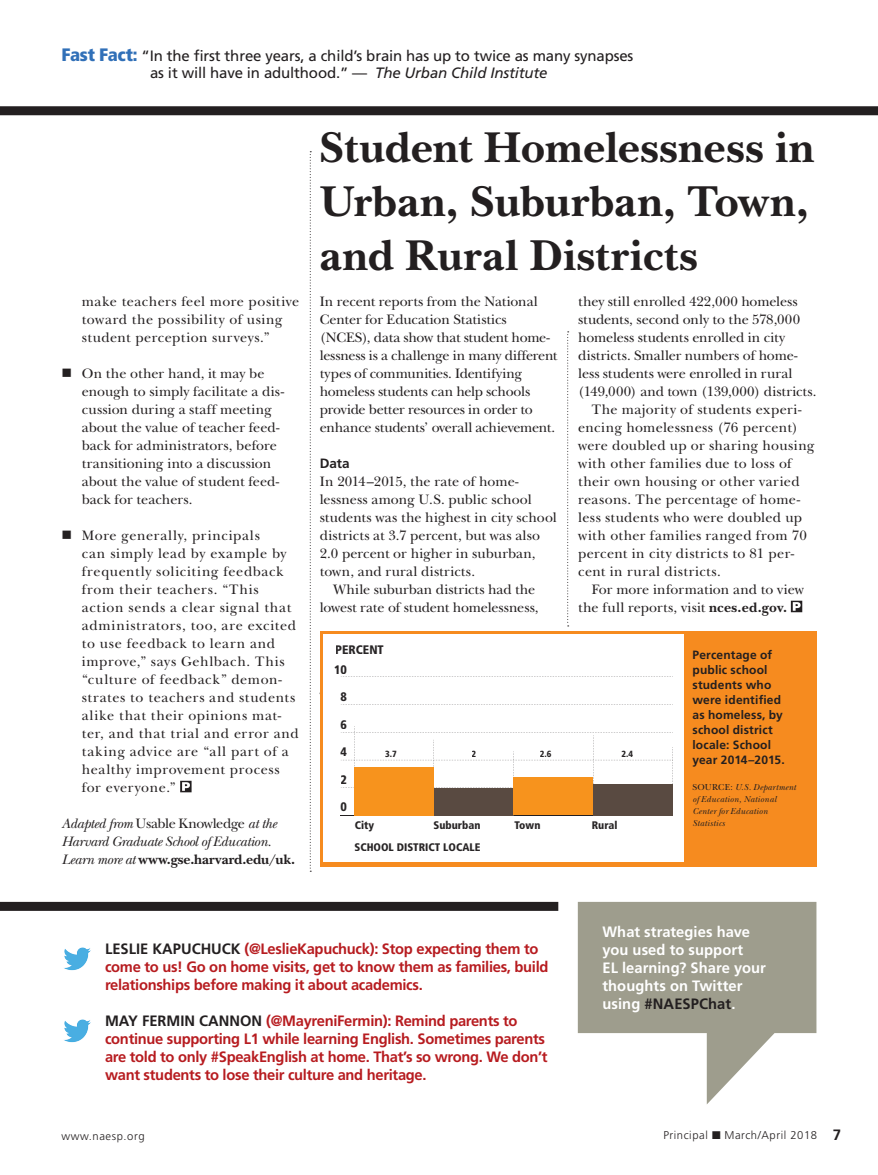
<style>
.page{position:relative;width:878px;height:1175px;background:#fff}
.page>*{position:absolute;margin:0;border:0;box-sizing:border-box;transform-origin:0 0}
.t1{font:700 45px/54px "New Baskerville";color:#231f20}
.t2{font:700 15px/18px "Frutiger";letter-spacing:-.02em;color:#b71c20}
.t3{font:15px/16.5px "Frutiger";letter-spacing:-.01em;color:#231f20;text-align:center}
.t4{font:700 15px/18px "Frutiger";letter-spacing:.005em;color:#fff}
.t5{font:14.25px/18px "New Baskerville";letter-spacing:.015em;color:#231f20}
.t6{font:14.25px/18px "New Baskerville";letter-spacing:.045em;color:#231f20}
.t7{font:14.25px/18px "New Baskerville";letter-spacing:-.015em;color:#231f20}
.t8{font:14.25px "New Baskerville";letter-spacing:-.01em;color:#231f20}
.t9{font:italic 14.25px/18px "New Baskerville";letter-spacing:-.025em;color:#231f20}
.t10{font:14.25px/18px "New Baskerville";letter-spacing:.035em;color:#231f20}
.t11{font:14.25px "New Baskerville";letter-spacing:-.005em;color:#231f20}
.t12{font:14.25px "New Baskerville";letter-spacing:.04em;color:#231f20}
.t13{font:700 13.5px "Frutiger";color:#231f20}
.t14{font:900 condensed 12.3px "Frutiger";color:#282526}
.t15{font:700 12px/15px "Frutiger";letter-spacing:.015em;color:#231f20}
.t16{font:300 11.25px "Frutiger";letter-spacing:.05em;color:#231f20}
.t17{font:900 condensed 10.95px "Frutiger";color:#282526}
.t18{font:italic 9px/12px "New Baskerville";letter-spacing:.02em;color:#231f20}
.t19{font:900 condensed 9px "Frutiger";color:#282526}
.s1{font-weight:900;font-stretch:condensed;font-size:18px;color:#3170b8}
.s2{font-style:italic}
.s3{font-style:normal}
.s4{font-weight:700;font-style:normal}
.s5{font-weight:700}
.s6{color:#231f20}
.s7{font-weight:700;font-size:15px}
</style>
<div class="page">
<div style="left:0;top:902px;width:558px;height:8px;background:#231f20"></div>
<svg style="left:0;top:106px;width:878px;height:10px;background:#383536"></svg>
<svg style="left:578px;top:901px;width:238px;height:203px;fill:#9e9d8d"></svg>
<img style="left:64px;top:947px;width:27px;height:24px">
<img style="left:64px;top:1019px;width:27px;height:24px">
<svg style="left:310px;top:151px;width:1px;height:720px"></svg>
<svg style="left:790px;top:600px;width:12px;height:12px"></svg>
<svg style="left:180px;top:780px;width:11px;height:12px"></svg>
<svg style="left:567px;top:331px;width:1px;height:295px"></svg>
<div style="left:320px;top:631px;width:496px;height:236px;background:#f68b1f"></div>
<div style="left:323px;top:634px;width:361px;height:228px;background:#fff"></div>
<hr style="left:341px;top:815px;width:332px;height:1px;background:#231f20">
<svg style="left:341px;top:704px;width:332px;height:1px"></svg>
<svg style="left:341px;top:676px;width:332px;height:1px"></svg>
<svg style="left:341px;top:726px;width:332px;height:89px"></svg>
<div style="left:354px;top:767px;width:80px;height:48px;background:#f7931d"></div>
<div style="left:434px;top:788px;width:79px;height:27px;background:#594a41"></div>
<div style="left:513px;top:777px;width:80px;height:38px;background:#f7931d"></div>
<div style="left:593px;top:784px;width:79px;height:31px;background:#594a41"></div>
<p class="t3" style="left:62px;top:48px;width:573px"><span class="s1">Fast Fact:</span> “In the first three years, a child’s brain has up to twice as many synapses as it will have in adulthood.” — <span class="s2">The Urban Child Institute</span></p>
<p class="t10" style="left:82px;top:292px;width:219px">make teachers feel more positive toward the possibility of using student perception surveys.”</p>
<p class="t5" style="left:82px;top:364px;width:204px">On the other hand, it may be enough to simply facilitate a dis&shy;cussion during a staff meeting about the value of teacher feed&shy;back for administrators, before transitioning into a discussion about the value of student feed&shy;back for teachers.</p>
<p class="t6" style="left:82px;top:526px;width:218px">More generally, principals<br>can simply lead by example by frequently soliciting feedback from their teachers. “This action sends a clear signal that administrators, too, are excited to use feedback to learn and improve,” says Gehlbach. This “culture of feedback” demon&shy;strates to teachers and students alike that their opinions mat&shy;ter, and that trial and error and taking advice are “all part of a healthy improvement process for everyone.”</p>
<p class="t9" style="left:62px;top:814px;width:235px">Adapted from <span class="s3">Usable Knowledge</span> at the<br>Harvard Graduate School of Education.<br>Learn more at <span class="s4">www.gse.harvard.edu/uk.</span></p>
<h1 class="t1" style="left:320px;top:121px;width:496px">Student Homelessness in<br>Urban, Suburban, Town, and Rural Districts</h1>
<p class="t7" style="left:320px;top:292px;width:239px">In recent reports from the National Center for Education Statistics (NCES), data show that student home&shy;lessness is a challenge in many different types of communities. Identifying homeless students can help schools provide better resources in order to enhance students’ overall achievement.</p>
<p class="t13" style="left:320px;top:455px;width:32px">Data</p>
<p class="t5" style="left:320px;top:472px;width:200px">In 2014–2015, the rate of home-</p>
<p class="t5" style="left:320px;top:490px;width:213px">lessness among U.S. public school</p>
<p class="t5" style="left:320px;top:508px;width:239px">students was the highest in city school</p>
<p class="t5" style="left:320px;top:526px;width:222px">districts at 3.7 percent, but was also</p>
<p class="t5" style="left:320px;top:544px;width:217px">2.0 percent or higher in suburban,</p>
<p class="t5" style="left:320px;top:562px;width:157px">town, and rural districts.</p>
<p class="t5" style="left:333px;top:580px;width:204px">While suburban districts had the</p>
<p class="t8" style="left:320px;top:599px;width:220px">lowest rate of student homelessness,</p>
<p class="t11" style="left:578px;top:293px;width:221px">they still enrolled 422,000 homeless</p>
<p class="t8" style="left:578px;top:311px;width:223px">students, second only to the 578,000</p>
<p class="t8" style="left:578px;top:329px;width:208px">homeless students enrolled in city</p>
<p class="t11" style="left:578px;top:347px;width:221px">districts. Smaller numbers of home-</p>
<p class="t8" style="left:578px;top:365px;width:216px">less students were enrolled in rural</p>
<p class="t5" style="left:578px;top:382px;width:240px">(149,000) and town (139,000) districts.</p>
<p class="t5" style="left:591px;top:400px;width:211px">The majority of students experi-</p>
<p class="t5" style="left:578px;top:418px;width:221px">encing homelessness (76 percent)</p>
<p class="t5" style="left:578px;top:436px;width:238px">were doubled up or sharing housing</p>
<p class="t5" style="left:578px;top:454px;width:215px">with other families due to loss of</p>
<p class="t5" style="left:578px;top:472px;width:223px">their own housing or other varied</p>
<p class="t5" style="left:578px;top:490px;width:223px">reasons. The percentage of home-</p>
<p class="t5" style="left:578px;top:508px;width:225px">less students who were doubled up</p>
<p class="t5" style="left:578px;top:526px;width:230px">with other families ranged from 70</p>
<p class="t5" style="left:578px;top:544px;width:217px">percent in city districts to 81 per-</p>
<p class="t12" style="left:578px;top:563px;width:144px">cent in rural districts.</p>
<p class="t5" style="left:591px;top:580px;width:214px">For more information and to view</p>
<p class="t5" style="left:578px;top:598px;width:210px">the full reports, visit <span class="s5">nces.ed.gov.</span></p>
<p class="t14" style="left:335px;top:642px;width:50px">PERCENT</p>
<p class="t14" style="left:334px;top:662px;width:14px">10</p>
<p class="t14" style="left:340px;top:689px;width:8px">8</p>
<p class="t14" style="left:340px;top:717px;width:8px">6</p>
<p class="t14" style="left:340px;top:744px;width:8px">4</p>
<p class="t19" style="left:385px;top:748px;width:13px">3.7</p>
<p class="t19" style="left:471px;top:748px;width:6px">2</p>
<p class="t19" style="left:539px;top:748px;width:13px">2.6</p>
<p class="t19" style="left:621px;top:748px;width:13px">2.4</p>
<p class="t14" style="left:340px;top:772px;width:8px">2</p>
<p class="t14" style="left:340px;top:799px;width:8px">0</p>
<p class="t17" style="left:355px;top:818px;width:21px">City</p>
<p class="t17" style="left:433px;top:818px;width:49px">Suburban</p>
<p class="t17" style="left:514px;top:818px;width:28px">Town</p>
<p class="t17" style="left:591px;top:818px;width:27px">Rural</p>
<p class="t17" style="left:354px;top:840px;width:127px">SCHOOL DISTRICT LOCALE</p>
<p class="t15" style="left:692px;top:647px;width:94px">Percentage of public school students who were identified as homeless, by school district locale: School year 2014–2015.</p>
<p class="t18" style="left:692px;top:781px;width:105px"><span class="s3">SOURCE:</span> U.S. Department of Education, National<br>Center for Education<br>Statistics</p>
<p class="t2" style="left:105px;top:940px;width:445px"><span class="s6">LESLIE KAPUCHUCK</span> (@LeslieKapuchuck): Stop expecting them to come to us! Go on home visits, get to know them as families, build relationships before making it about academics.</p>
<p class="t2" style="left:105px;top:1012px;width:444px"><span class="s6">MAY FERMIN CANNON</span> (@MayreniFermin): Remind parents to continue supporting L1 while learning English. Sometimes parents are told to only #SpeakEnglish at home. That’s so wrong. We don’t want students to lose their culture and heritage.</p>
<p class="t4" style="left:602px;top:923px;width:165px">What strategies have you used to support<br>EL learning? Share your thoughts on Twitter using <span class="s6">#NAESPChat</span>.</p>
<p class="t16" style="left:62px;top:1129px;width:85px">www.naesp.org</p>
<p class="t16" style="left:663px;top:1129px;width:179px">Principal ■ March/April 2018 <span class="s7">7</span></p>
</div>
